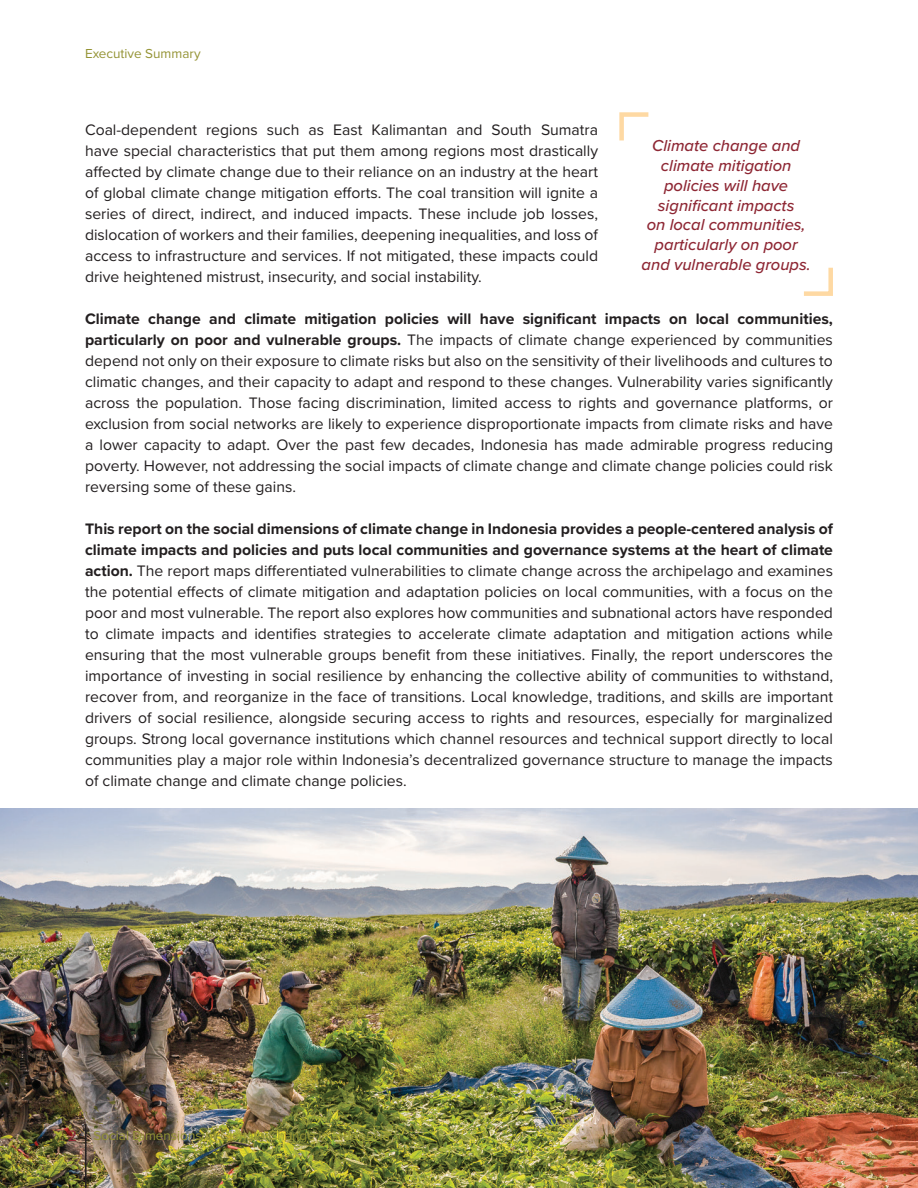
<style>
.page{position:relative;width:918px;height:1188px;background:#fff}
.page>*{position:absolute;margin:0;border:0;box-sizing:border-box;transform-origin:0 0}
.pull_out_quote{font:italic 500 16.5px/19.8px "Proxima Nova";color:#8e2734;text-align:center}
.t1{font:15.75px/21px "Proxima Nova";color:#231f20;text-align:justify}
.t2{font:13.5px "Proxima Nova";color:#949334}
.s1{font-weight:700}
.s2{font-size:15.75px;color:#8e2734}
</style>
<div class="page">
<img style="left:0;top:808px;width:918px;height:380px">
<hr style="left:85px;top:1124px;width:2px;height:64px;background:#231f20">
<svg style="left:619px;top:112px;width:30px;height:29px"></svg>
<svg style="left:804px;top:267px;width:29px;height:29px"></svg>
<p class="t2" style="left:85px;top:44px;width:117px">Executive Summary</p>
<p class="t1" style="left:85px;top:119px;width:515px">Coal-dependent regions such as East Kalimantan and South Sumatra have special characteristics that put them among regions most drastically affected by climate change due to their reliance on an industry at the heart of global climate change mitigation efforts. The coal transition will ignite a series of direct, indirect, and induced impacts. These include job losses, dislocation of workers and their families, deepening inequalities, and loss of access to infrastructure and services. If not mitigated, these impacts could drive heightened mistrust, insecurity, and social instability.</p>
<p class="t1" style="left:85px;top:308px;width:750px"><span class="s1">Climate change and climate mitigation policies will have significant impacts on local communities, particularly on poor and vulnerable groups.</span> The impacts of climate change experienced by communities depend not only on their exposure to climate risks but also on the sensitivity of their livelihoods and cultures to climatic changes, and their capacity to adapt and respond to these changes. Vulnerability varies significantly across the population. Those facing discrimination, limited access to rights and governance platforms, or exclusion from social networks are likely to experience disproportionate impacts from climate risks and have a lower capacity to adapt. Over the past few decades, Indonesia has made admirable progress reducing poverty. However, not addressing the social impacts of climate change and climate change policies could risk reversing some of these gains.</p>
<p class="t1" style="left:85px;top:518px;width:750px"><span class="s1">This report on the social dimensions of climate change in Indonesia provides a people-centered analysis of climate impacts and policies and puts local communities and governance systems at the heart of climate action.</span> The report maps differentiated vulnerabilities to climate change across the archipelago and examines the potential effects of climate mitigation and adaptation policies on local communities, with a focus on the poor and most vulnerable. The report also explores how communities and subnational actors have responded to climate impacts and identifies strategies to accelerate climate adaptation and mitigation actions while ensuring that the most vulnerable groups benefit from these initiatives. Finally, the report underscores the importance of investing in social resilience by enhancing the collective ability of communities to withstand, recover from, and reorganize in the face of transitions. Local knowledge, traditions, and skills are important drivers of social resilience, alongside securing access to rights and resources, especially for marginalized groups. Strong local governance institutions which channel resources and technical support directly to local communities play a major role within Indonesia’s decentralized governance structure to manage the impacts of climate change and climate change policies.</p>
<p class="pull_out_quote" style="left:642px;top:135px;width:171px">Climate change and climate mitigation policies will have significant impacts<br>on local communities, particularly on poor and vulnerable groups.</p>
<p class="t2" style="left:68px;top:1126px;width:324px"><span class="s2">2</span> Social Dimensions of Climate Change in Indonesia</p>
</div>
